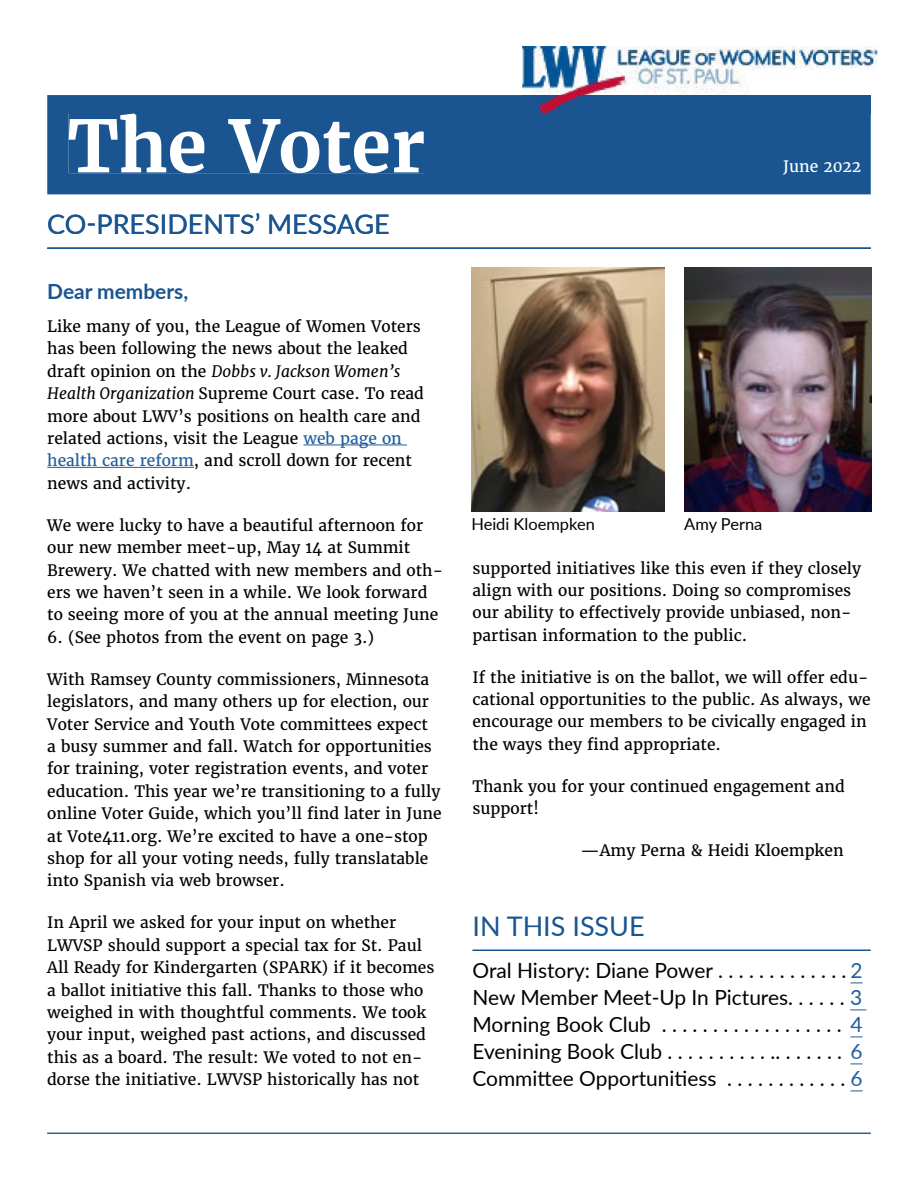
<style>
.page{position:relative;width:918px;height:1188px;background:#fff}
.page>*{position:absolute;margin:0;border:0;box-sizing:border-box;transform-origin:0 0}
.t1{font:700 71.7px "Merriweather";color:#fff}
.t2{font:27px "Lato";color:#1b5591}
.t3{font:20.85px/27px "Lato";color:#000;text-align:justify}
.t4{font:700 20.85px "Lato";color:#1b5591}
.t5{font:16.5px "Lato";color:#000}
.t6{font:15.75px/22.4px "Merriweather";color:#000}
.t7{font:15.75px "Merriweather";color:#fff}
.s1{font-style:italic}
.s2{color:#215e9e}
</style>
<div class="page">
<div style="left:47px;top:95px;width:824px;height:99px;background:#1b5591"></div>
<div style="left:69px;top:114px;width:355px;height:59px;background:#1b5591"></div>
<hr style="left:472px;top:950px;width:399px;height:1px;background:#1b5591">
<svg style="left:850px;top:982px;width:13px;height:1px"></svg>
<svg style="left:850px;top:1009px;width:16px;height:1px"></svg>
<svg style="left:850px;top:1036px;width:13px;height:1px"></svg>
<svg style="left:850px;top:1063px;width:13px;height:1px"></svg>
<svg style="left:850px;top:1090px;width:13px;height:1px"></svg>
<hr style="left:303px;top:445px;width:104px;height:1px;background:#215e9e">
<hr style="left:47px;top:467px;width:147px;height:1px;background:#215e9e">
<img style="left:471px;top:268px;width:194px;height:243px">
<img style="left:684px;top:268px;width:188px;height:243px">
<hr style="left:47px;top:248px;width:824px;height:1px;background:#1b5591">
<img style="left:522px;top:46px;width:356px;height:49px">
<div style="left:522px;top:95px;width:349px;height:18px;background:#1b5591"></div>
<hr style="left:47px;top:1133px;width:824px;height:1px;background:#1b5591">
<h1 class="t1" style="left:68px;top:101px;width:359px">The Voter</h1>
<h2 class="t2" style="left:47px;top:205px;width:344px">CO-PRESIDENTS’ MESSAGE</h2>
<h3 class="t4" style="left:47px;top:276px;width:143px">Dear members,</h3>
<p class="t6" style="left:47px;top:315px;width:378px">Like many of you, the League of Women Voters has been following the news about the leaked draft opinion on the <span class="s1">Dobbs v. Jackson Women’s Health Organization</span> Supreme Court case. To read more about LWV’s positions on health care and related actions, visit the League <span class="s2">web page on health care reform</span>, and scroll down for recent news and activity.</p>
<p class="t6" style="left:47px;top:514px;width:397px">We were lucky to have a beautiful afternoon for our new member meet-up, May 14 at Summit Brewery. We chatted with new members and oth&shy;ers we haven’t seen in a while. We look forward to seeing more of you at the annual meeting June</p>
<p class="t6" style="left:47px;top:626px;width:329px">6. (See photos from the event on page 3.)</p>
<p class="t6" style="left:47px;top:668px;width:396px">With Ramsey County commissioners, Minnesota legislators, and many others up for election, our Voter Service and Youth Vote committees expect<br>a busy summer and fall. Watch for opportunities for training, voter registration events, and voter education. This year we’re transitioning to a fully online Voter Guide, which you’ll find later in June at Vote411.org. We’re excited to have a one-stop shop for all your voting needs, fully translatable into Spanish via web browser.</p>
<p class="t6" style="left:47px;top:912px;width:389px">In April we asked for your input on whether LWVSP should support a special tax for St. Paul All Ready for Kindergarten (SPARK) if it becomes a ballot initiative this fall. Thanks to those who weighed in with thoughtful comments. We took your input, weighed past actions, and discussed this as a board. The result: We voted to not en&shy;dorse the initiative. LWVSP historically has not</p>
<p class="t7" style="left:783px;top:157px;width:80px">June 2022</p>
<p class="t5" style="left:471px;top:512px;width:125px">Heidi Kloempken</p>
<p class="t5" style="left:684px;top:512px;width:80px">Amy Perna</p>
<p class="t6" style="left:472px;top:557px;width:390px">supported initiatives like this even if they closely align with our positions. Doing so compromises our ability to effectively provide unbiased, non&shy;partisan information to the public.</p>
<p class="t6" style="left:472px;top:666px;width:400px">If the initiative is on the ballot, we will offer edu&shy;cational opportunities to the public. As always, we encourage our members to be civically engaged in the ways they find appropriate.</p>
<p class="t6" style="left:472px;top:775px;width:374px">Thank you for your continued engagement and support!</p>
<p class="t6" style="left:580px;top:839px;width:265px">—Amy Perna &amp; Heidi Kloempken</p>
<h2 class="t2" style="left:472px;top:907px;width:174px">IN THIS ISSUE</h2>
<h3 class="t3" style="left:472px;top:956px;width:392px">Oral History: Diane Power . . . . . . . . . . . . . <span class="s2">2<br></span>New Member Meet-Up In Pictures. . . . . . <span class="s2">3<br></span>Morning Book Club . . . . . . . . . . . . . . . . . . <span class="s2">4<br></span>Evenining Book Club . . . . . . . . . . .. . . . . . . <span class="s2">6<br></span>Committee Opportunitiess . . . . . . . . . . . . <span class="s2">6</span></h3>
</div>
